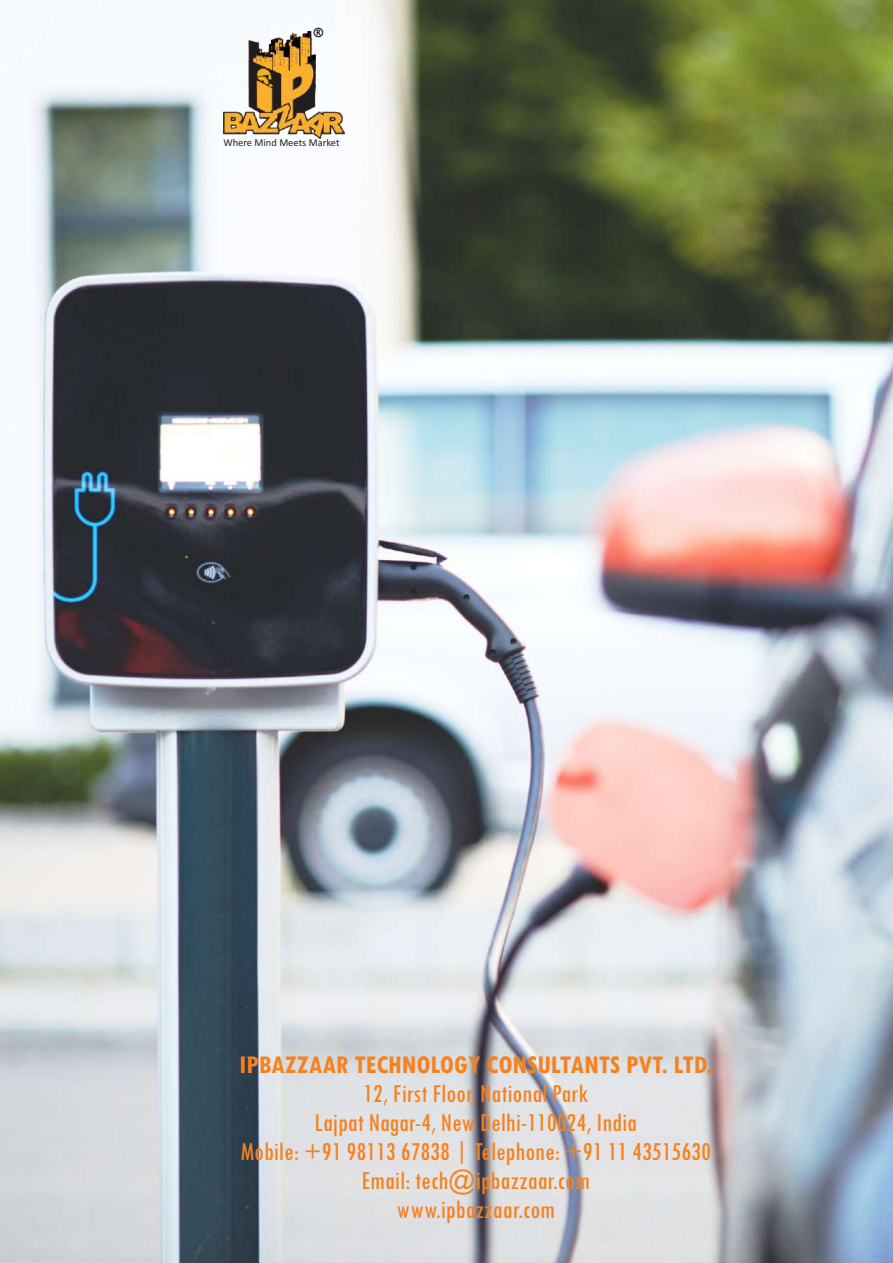
<style>
.page{position:relative;width:893px;height:1263px;background:#fff}
.page>*{position:absolute;margin:0;border:0;box-sizing:border-box;transform-origin:0 0}
.t1{font:condensed 27px/28.8px "Tw Cen";color:#f5821f;text-align:center}
.t2{font:700 condensed 27px "Tw Cen";color:#f5821f}
.t3{font:700 13.95px "Trebuchet MS";color:#231f20}
.t4{font:10.5px "Calibri";color:#231f20}
</style>
<div class="page">
<img style="left:0;top:0;width:893px;height:1263px">
<img style="left:223px;top:31px;width:121px;height:107px">
<p class="t3" style="left:313px;top:27px;width:11px">®</p>
<p class="t4" style="left:223px;top:139px;width:118px">Where Mind Meets Market</p>
<p class="t2" style="left:239px;top:1056px;width:474px">IPBAZZAAR TECHNOLOGY CONSULTANTS PVT. LTD.</p>
<p class="t1" style="left:240px;top:1081px;width:472px">12, First Floor, National Park<br>Lajpat Nagar-4, New Delhi-110024, India<br>Mobile: +91 98113 67838 | Telephone: +91 11 43515630<br>Email: tech@ipbazzaar.com<br>www.ipbazzaar.com</p>
</div>
